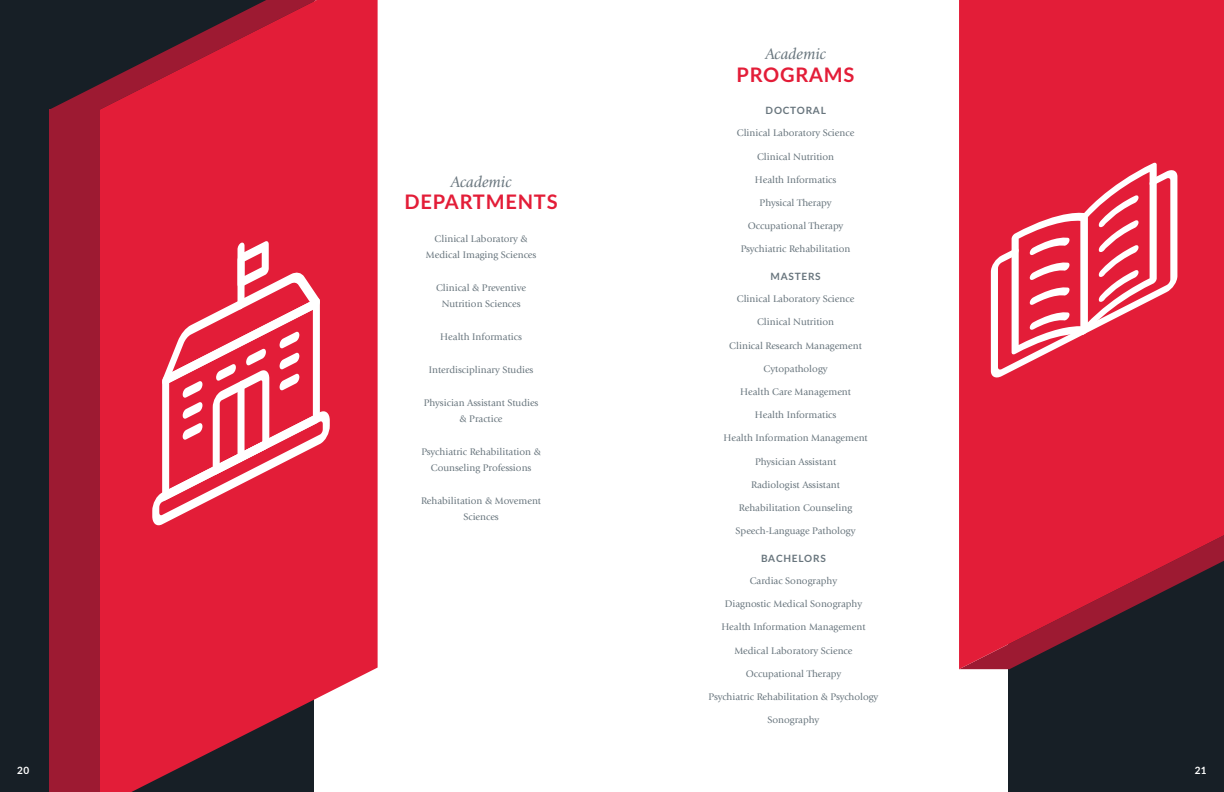
<style>
.page{position:relative;width:1224px;height:792px;background:#fff}
.page>*{position:absolute;margin:0;border:0;box-sizing:border-box;transform-origin:0 0}
.Heading{font:700 20px "Lato";letter-spacing:.04em;color:#e31d38}
.Heading-2{font:italic 16px "Giovanni Std";color:#68757d}
.t1{font:10px/16px "Giovanni Std";color:#68757d;text-align:center}
.t2{font:700 10px "Lato";letter-spacing:.08em;color:#68757d}
.Heading-3{font:700 10px "Lato";color:#fff}
</style>
<div class="page">
<div style="left:1008px;top:0;width:216px;height:792px;background:#171f26"></div>
<div style="left:0;top:0;width:314px;height:792px;background:#171f26"></div>
<svg style="left:959px;top:0;width:265px;height:669px;fill:#e31d38"></svg>
<svg style="left:1012px;top:160px;width:145px;height:6px"></svg>
<svg style="left:991px;top:166px;width:186px;height:216px;fill:#e31d38"></svg>
<svg style="left:49px;top:84px;width:51px;height:26px"></svg>
<svg style="left:100px;top:0;width:278px;height:792px;fill:#e31d38"></svg>
<div style="left:49px;top:110px;width:51px;height:682px;background:#9d1a32"></div>
<svg style="left:152px;top:240px;width:178px;height:289px"></svg>
<p class="Heading-2" style="left:765px;top:45px;width:63px">Academic</p>
<p class="Heading" style="left:737px;top:60px;width:119px">PROGRAMS</p>
<p class="Heading-2" style="left:451px;top:173px;width:63px">Academic</p>
<p class="Heading" style="left:405px;top:187px;width:155px">DEPARTMENTS</p>
<p class="t1" style="left:426px;top:231px;width:112px">Clinical Laboratory &amp;<br>Medical Imaging Sciences</p>
<p class="t1" style="left:436px;top:280px;width:92px">Clinical &amp; Preventive<br>Nutrition Sciences</p>
<p class="t1" style="left:440px;top:329px;width:83px">Health Informatics</p>
<p class="t1" style="left:429px;top:362px;width:106px">Interdisciplinary Studies</p>
<p class="t1" style="left:424px;top:395px;width:116px">Physician Assistant Studies &amp; Practice</p>
<p class="t1" style="left:421px;top:444px;width:121px">Psychiatric Rehabilitation &amp;<br>Counseling Professions</p>
<p class="t1" style="left:421px;top:493px;width:122px">Rehabilitation &amp; Movement<br>Sciences</p>
<p class="t2" style="left:766px;top:103px;width:62px">DOCTORAL</p>
<p class="t1" style="left:737px;top:125px;width:119px">Clinical Laboratory Science</p>
<p class="t1" style="left:757px;top:149px;width:79px">Clinical Nutrition</p>
<p class="t1" style="left:755px;top:172px;width:83px">Health Informatics</p>
<p class="t1" style="left:760px;top:195px;width:74px">Physical Therapy</p>
<p class="t1" style="left:748px;top:218px;width:97px">Occupational Therapy</p>
<p class="t1" style="left:741px;top:241px;width:111px">Psychiatric Rehabilitation</p>
<p class="t2" style="left:770px;top:269px;width:52px">MASTERS</p>
<p class="t1" style="left:737px;top:291px;width:119px">Clinical Laboratory Science</p>
<p class="t1" style="left:757px;top:314px;width:79px">Clinical Nutrition</p>
<p class="t1" style="left:729px;top:337px;width:134px">Clinical Research Management</p>
<p class="t1" style="left:764px;top:361px;width:66px">Cytopathology</p>
<p class="t1" style="left:740px;top:384px;width:112px">Health Care Management</p>
<p class="t1" style="left:755px;top:407px;width:83px">Health Informatics</p>
<p class="t1" style="left:723px;top:430px;width:146px">Health Information Management</p>
<p class="t1" style="left:755px;top:453px;width:83px">Physician Assistant</p>
<p class="t1" style="left:751px;top:477px;width:90px">Radiologist Assistant</p>
<p class="t1" style="left:739px;top:500px;width:115px">Rehabilitation Counseling</p>
<p class="t1" style="left:736px;top:523px;width:121px">Speech-Language Pathology</p>
<p class="t2" style="left:761px;top:551px;width:66px">BACHELORS</p>
<p class="t1" style="left:750px;top:573px;width:89px">Cardiac Sonography</p>
<p class="t1" style="left:725px;top:596px;width:139px">Diagnostic Medical Sonography</p>
<p class="t1" style="left:721px;top:619px;width:146px">Health Information Management</p>
<p class="t1" style="left:734px;top:642px;width:120px">Medical Laboratory Science</p>
<p class="t1" style="left:746px;top:666px;width:97px">Occupational Therapy</p>
<p class="t1" style="left:708px;top:689px;width:172px">Psychiatric Rehabilitation &amp; Psychology</p>
<p class="t1" style="left:768px;top:712px;width:53px">Sonography</p>
<p class="Heading-3" style="left:17px;top:763px;width:13px">20</p>
<p class="Heading-3" style="left:1195px;top:763px;width:13px">21</p>
</div>
